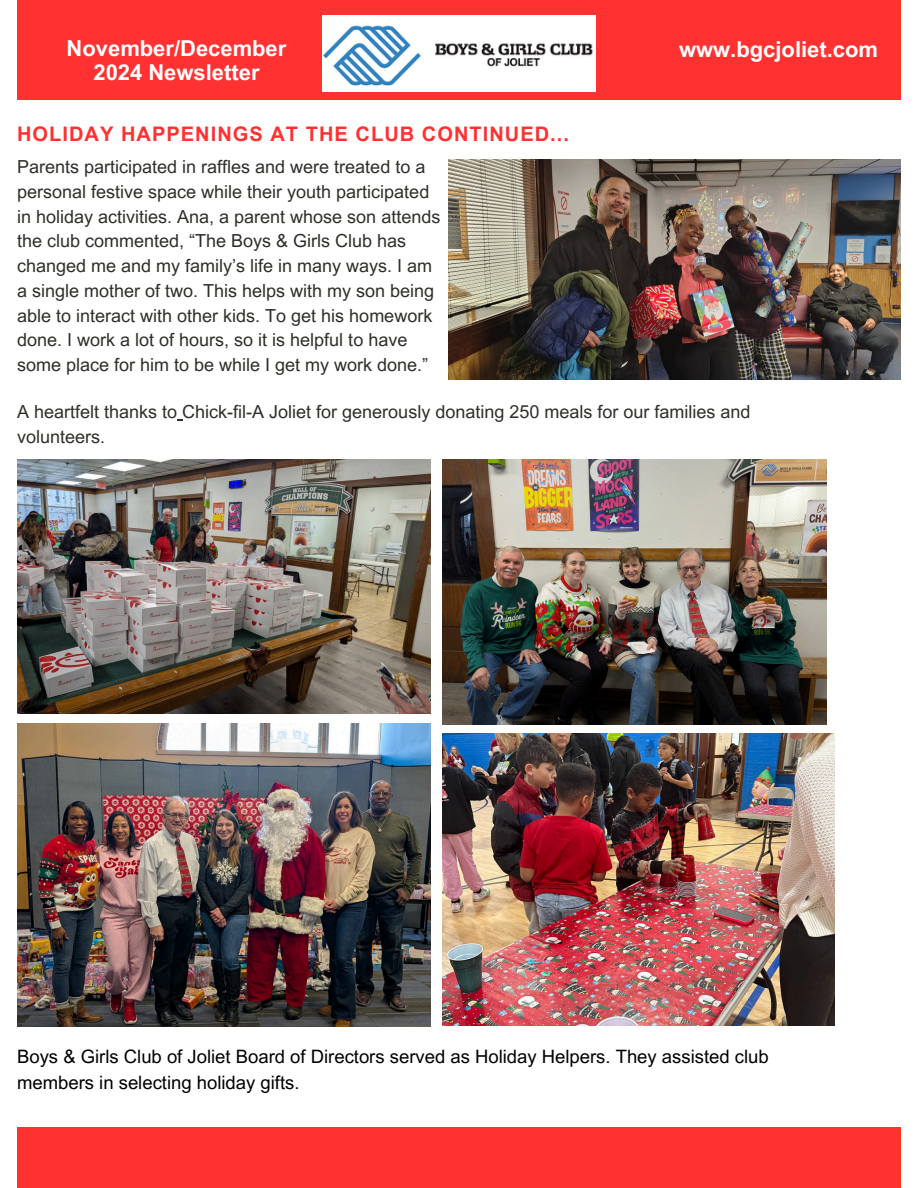
<style>
.page{position:relative;width:918px;height:1188px;background:#fff}
.page>*{position:absolute;margin:0;border:0;box-sizing:border-box;transform-origin:0 0}
.t1{font:700 22.05px/23.7px "Arial MT Pro";color:#fff;text-align:center}
.t2{font:700 20.1px "Arial MT Pro";letter-spacing:.05em;color:#ff3131}
.t3{font:18.45px/25.8px "Arial MT Pro";color:#000}
.t4{font:18px/24.8px "Arial MT Pro";color:#2e2e2a}
</style>
<div class="page">
<div style="left:17px;top:0;width:883px;height:100px;background:#ff3131"></div>
<img style="left:322px;top:15px;width:273px;height:77px">
<div style="left:17px;top:1127px;width:883px;height:61px;background:#ff3131"></div>
<img style="left:449px;top:159px;width:452px;height:220px">
<img style="left:17px;top:460px;width:413px;height:253px">
<img style="left:443px;top:460px;width:383px;height:264px">
<img style="left:443px;top:733px;width:391px;height:293px">
<img style="left:17px;top:723px;width:413px;height:303px">
<p class="t1" style="left:67px;top:39px;width:221px">November/December<br>2024 Newsletter</p>
<h2 class="t1" style="left:679px;top:40px;width:201px">www.bgcjoliet.com</h2>
<p class="t2" style="left:17px;top:126px;width:553px">HOLIDAY HAPPENINGS AT THE CLUB CONTINUED...</p>
<p class="t4" style="left:17px;top:157px;width:425px">Parents participated in raffles and were treated to a personal festive space while their youth participated in holiday activities. Ana, a parent whose son attends the club commented, “The Boys &amp; Girls Club has changed me and my family’s life in many ways. I am a single mother of two. This helps with my son being able to interact with other kids. To get his homework done. I work a lot of hours, so it is helpful to have some place for him to be while I get my work done.”</p>
<h2 class="t4" style="left:17px;top:401px;width:735px">A heartfelt thanks to Chick-fil-A Joliet for generously donating 250 meals for our families and volunteers.</h2>
<p class="t3" style="left:17px;top:1046px;width:753px">Boys &amp; Girls Club of Joliet Board of Directors served as Holiday Helpers. They assisted club members in selecting holiday gifts.</p>
</div>
